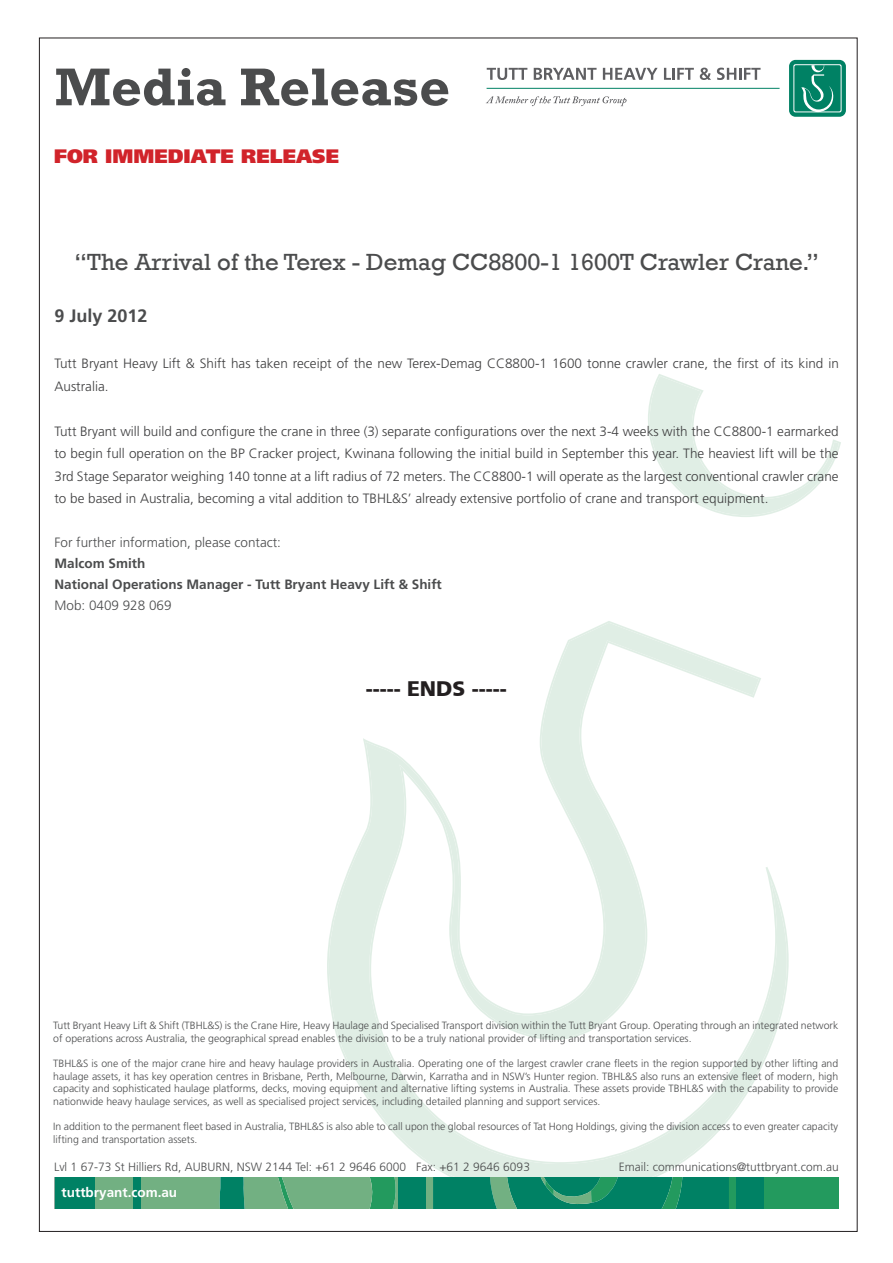
<style>
.page{position:relative;width:893px;height:1263px;background:#fff}
.page>*{position:absolute;margin:0;border:0;box-sizing:border-box;transform-origin:0 0}
.t1{font:700 54px "Rockwell";color:#4b4c4d}
.t2{font:24px "Rockwell";color:#4b4c4d}
.t3{font:900 21px "Frutiger CE";color:#231f20}
.t4{font:900 19.5px "Frutiger LT Std";color:#d1232a}
.t5{font:700 18px "Frutiger LT Std";color:#4b4c4d}
.t6{font:300 13.5px/22.5px "Frutiger LT Std";color:#3e3e3f}
.t7{font:700 13.5px/21px "Frutiger LT Std";color:#4b4c4d}
.t8{font:300 13.5px "Frutiger LT Std";color:#4b4c4d}
.t9{font:700 13.5px "Frutiger LT Std";color:#fff}
.t10{font:300 12px "Frutiger LT Std";color:#4b4c4d}
.t11{font:300 10.5px/12.6px "Frutiger LT Std";color:#4b4c4d}
</style>
<div class="page">
<svg style="left:327px;top:621px;width:462px;height:556px"></svg>
<svg style="left:648px;top:374px;width:193px;height:143px"></svg>
<div style="left:764px;top:1177px;width:75px;height:32px;background:#239a5e"></div>
<div style="left:736px;top:1177px;width:28px;height:32px;background:#008164"></div>
<div style="left:133px;top:1177px;width:8px;height:32px;background:#008164"></div>
<div style="left:95px;top:1177px;width:38px;height:32px;background:#72b082"></div>
<div style="left:55px;top:1177px;width:40px;height:32px;background:#008164"></div>
<div style="left:426px;top:1177px;width:7px;height:32px;background:#72b082"></div>
<div style="left:398px;top:1177px;width:28px;height:32px;background:#008164"></div>
<div style="left:729px;top:1177px;width:7px;height:32px;background:#239a5e"></div>
<svg style="left:433px;top:1177px;width:296px;height:32px"></svg>
<svg style="left:141px;top:1177px;width:257px;height:32px"></svg>
<svg style="left:487px;top:68px;width:40px;height:12px"></svg>
<svg style="left:534px;top:68px;width:63px;height:12px"></svg>
<svg style="left:603px;top:68px;width:55px;height:12px"></svg>
<svg style="left:664px;top:68px;width:30px;height:12px"></svg>
<svg style="left:700px;top:68px;width:11px;height:12px"></svg>
<svg style="left:717px;top:68px;width:43px;height:12px"></svg>
<hr style="left:487px;top:88px;width:293px;height:1px;background:#008164">
<svg style="left:486px;top:96px;width:141px;height:10px"></svg>
<svg style="left:789px;top:60px;width:57px;height:57px"></svg>
<h1 class="t1" style="left:55px;top:54px;width:397px">Media Release</h1>
<h3 class="t4" style="left:54px;top:144px;width:287px">FOR IMMEDIATE RELEASE</h3>
<h2 class="t2" style="left:75px;top:248px;width:746px">“The Arrival of the Terex - Demag CC8800-1 1600T Crawler Crane.”</h2>
<h3 class="t5" style="left:54px;top:305px;width:95px">9 July 2012</h3>
<p class="t6" style="left:54px;top:353px;width:786px">Tutt Bryant Heavy Lift &amp; Shift has taken receipt of the new Terex-Demag CC8800-1 1600 tonne crawler crane, the first of its kind in<br>Australia.</p>
<p class="t6" style="left:54px;top:420px;width:786px;text-align:justify">Tutt Bryant will build and configure the crane in three (3) separate configurations over the next 3-4 weeks with the CC8800-1 earmarked to begin full operation on the BP Cracker project, Kwinana following the initial build in September this year. The heaviest lift will be the 3rd Stage Separator weighing 140 tonne at a lift radius of 72 meters. The CC8800-1 will operate as the largest conventional crawler crane to be based in Australia, becoming a vital addition to TBHL&amp;S’ already extensive portfolio of crane and transport equipment.</p>
<p class="t8" style="left:54px;top:534px;width:228px">For further information, please contact:</p>
<p class="t7" style="left:54px;top:553px;width:389px">Malcom Smith<br>National Operations Manager - Tutt Bryant Heavy Lift &amp; Shift</p>
<p class="t8" style="left:54px;top:597px;width:119px">Mob: 0409 928 069</p>
<h3 class="t3" style="left:366px;top:676px;width:143px">----- ENDS -----</h3>
<p class="t11" style="left:53px;top:1020px;width:786px">Tutt Bryant Heavy Lift &amp; Shift (TBHL&amp;S) is the Crane Hire, Heavy Haulage and Specialised Transport division within the Tutt Bryant Group. Operating through an integrated network of operations across Australia, the geographical spread enables the division to be a truly national provider of lifting and transportation services.</p>
<p class="t11" style="left:53px;top:1057px;width:786px;text-align:justify">TBHL&amp;S is one of the major crane hire and heavy haulage providers in Australia. Operating one of the largest crawler crane fleets in the region supported by other lifting and haulage assets, it has key operation centres in Brisbane, Perth, Melbourne, Darwin, Karratha and in NSW’s Hunter region. TBHL&amp;S also runs an extensive fleet of modern, high capacity and sophisticated haulage platforms, decks, moving equipment and alternative lifting systems in Australia. These assets provide TBHL&amp;S with the capability to provide nationwide heavy haulage services, as well as specialised project services, including detailed planning and support services.</p>
<p class="t11" style="left:53px;top:1120px;width:786px">In addition to the permanent fleet based in Australia, TBHL&amp;S is also able to call upon the global resources of Tat Hong Holdings, giving the division access to even greater capacity lifting and transportation assets.</p>
<p class="t10" style="left:54px;top:1159px;width:477px">Lvl 1 67-73 St Hilliers Rd, AUBURN, NSW 2144 Tel: +61 2 9646 6000 Fax: +61 2 9646 6093</p>
<p class="t10" style="left:619px;top:1159px;width:222px">Email: communications@tuttbryant.com.au</p>
<p class="t9" style="left:62px;top:1184px;width:117px">tuttbryant.com.au</p>
</div>
